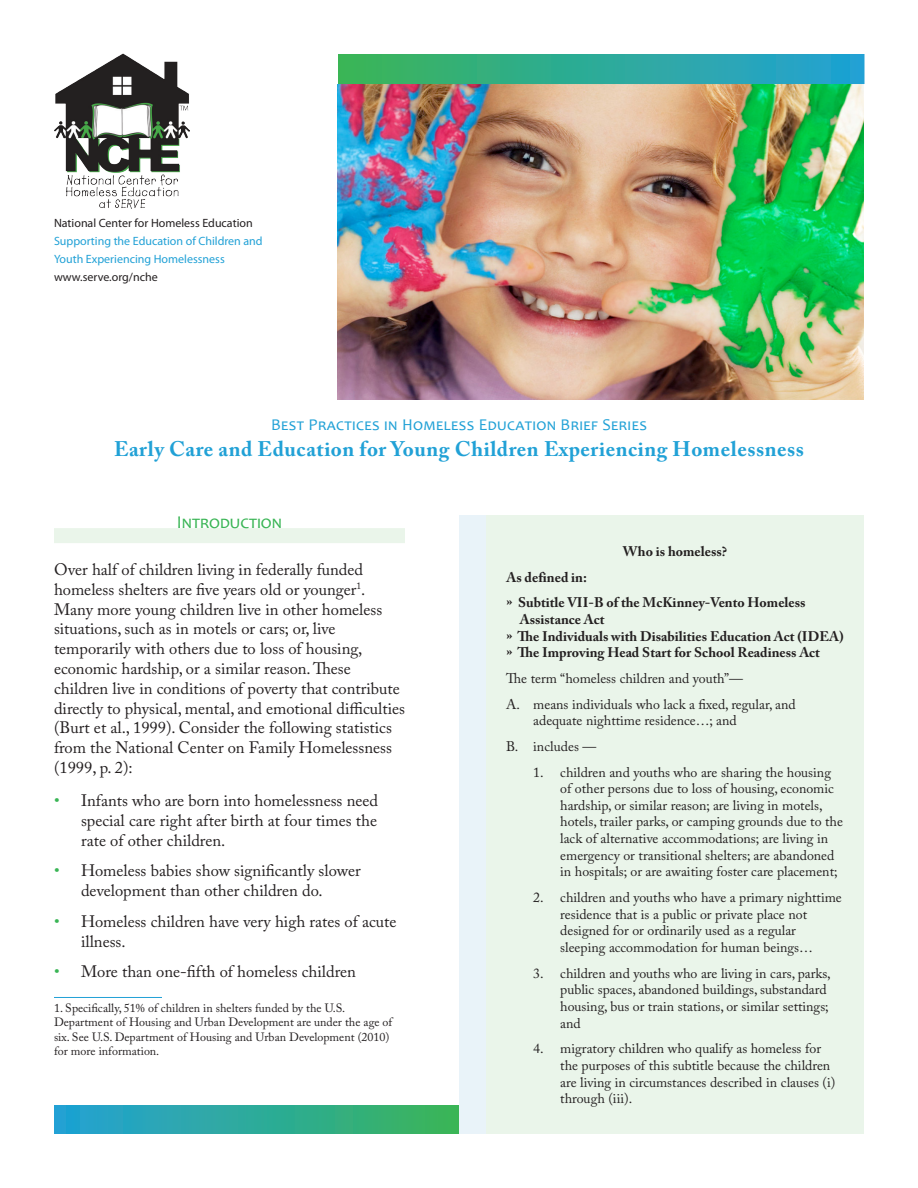
<style>
.page{position:relative;width:918px;height:1188px;background:#fff}
.page>*{position:absolute;margin:0;border:0;box-sizing:border-box;transform-origin:0 0}
.t1{font:700 21px "Adobe Caslon Pro";letter-spacing:.025em;color:#21a1d6}
.Section_Title{font:18px "Candara";color:#3ab555}
.t2{font:16.5px/19.8px "Adobe Caslon Pro";color:#231f20}
.t3{font:16.5px "Candara";letter-spacing:.025em;color:#21a1d6}
.t4{font:13.8px/16.6px "Adobe Caslon Pro";color:#231f20}
.t5{font:700 13.8px/16.6px "Adobe Caslon Pro";color:#231f20}
.Footnote{font:12px/14.4px "Adobe Caslon Pro";color:#231f20}
.t6{font:12px/18px "Myriad Pro";color:#21a1d6}
.t7{font:12px "Myriad Pro";color:#231f20}
.s1{color:#3ab555}
</style>
<div class="page">
<img style="left:338px;top:84px;width:526px;height:316px">
<div style="left:54px;top:1106px;width:405px;height:28px;background:linear-gradient(to right,#22a1d7,#3ab558)"></div>
<div style="left:459px;top:515px;width:27px;height:619px;background:#e9f3f9"></div>
<img style="left:54px;top:54px;width:135px;height:155px">
<div style="left:486px;top:515px;width:378px;height:619px;background:#eaf5ea"></div>
<div style="left:339px;top:55px;width:525px;height:28px;background:linear-gradient(to right,#3ab558,#22a1d7)"></div>
<div style="left:54px;top:528px;width:351px;height:15px;background:#eaf5ea"></div>
<hr style="left:54px;top:997px;width:108px;height:1px;background:#21a1d6">
<p class="t7" style="left:54px;top:216px;width:200px">National Center for Homeless Education</p>
<p class="t6" style="left:54px;top:232px;width:210px">Supporting the Education of Children and<br>Youth Experiencing Homelessness</p>
<p class="t7" style="left:54px;top:270px;width:105px">www.serve.org/nche</p>
<p class="t3" style="left:271px;top:415px;width:377px">Best Practices in Homeless Education Brief Series</p>
<h1 class="t1" style="left:114px;top:436px;width:691px">Early Care and Education for Young Children Experiencing Homelessness</h1>
<p class="Section_Title" style="left:177px;top:511px;width:107px">Introduction</p>
<p class="t2" style="left:54px;top:559px;width:353px">Over half of children living in federally funded homeless shelters are five years old or younger<sup>1</sup>.<br>Many more young children live in other homeless situations, such as in motels or cars; or, live temporarily with others due to loss of housing, economic hardship, or a similar reason. These children live in conditions of poverty that contribute directly to physical, mental, and emotional difficulties (Burt et al., 1999). Consider the following statistics from the National Center on Family Homelessness (1999, p. 2):</p>
<p class="t2" style="left:81px;top:791px;width:299px;text-align:justify;text-indent:-27px"><span class="s1">•</span> Infants who are born into homelessness need special care right after birth at four times the rate of other children.</p>
<p class="t2" style="left:81px;top:861px;width:281px;text-indent:-27px"><span class="s1">•</span> Homeless babies show significantly slower development than other children do.</p>
<p class="t2" style="left:81px;top:911px;width:317px;text-indent:-27px"><span class="s1">•</span> Homeless children have very high rates of acute illness.</p>
<p class="t2" style="left:54px;top:962px;width:304px"><span class="s1">•</span> More than one-fifth of homeless children</p>
<p class="Footnote" style="left:54px;top:1001px;width:340px">1. Specifically, 51% of children in shelters funded by the U.S.<br>Department of Housing and Urban Development are under the age of six. See U.S. Department of Housing and Urban Development (2010) for more information.</p>
<p class="t5" style="left:623px;top:543px;width:106px">Who is homeless?</p>
<p class="t5" style="left:506px;top:564px;width:301px;line-height:25.7px">As defined in:<br>» Subtitle VII-B of the McKinney-Vento Homeless</p>
<p class="t5" style="left:506px;top:611px;width:339px;text-indent:13px">Assistance Act<br>» The Individuals with Disabilities Education Act (IDEA) » The Improving Head Start for School Readiness Act</p>
<p class="t4" style="left:506px;top:665px;width:291px;line-height:25.7px">The term “homeless children and youth”—<br>A. means individuals who lack a fixed, regular, and</p>
<p class="t4" style="left:506px;top:708px;width:232px;line-height:25.7px;text-indent:27px">adequate nighttime residence…; and<br>B. includes —</p>
<p class="t4" style="left:560px;top:763px;width:284px;text-indent:-27px">1. children and youths who are sharing the housing of other persons due to loss of housing, economic hardship, or similar reason; are living in motels, hotels, trailer parks, or camping grounds due to the lack of alternative accommodations; are living in emergency or transitional shelters; are abandoned in hospitals; or are awaiting foster care placement;</p>
<p class="t4" style="left:560px;top:889px;width:283px;text-indent:-27px">2. children and youths who have a primary nighttime residence that is a public or private place not designed for or ordinarily used as a regular sleeping accommodation for human beings…</p>
<p class="t4" style="left:560px;top:965px;width:272px;text-indent:-27px">3. children and youths who are living in cars, parks, public spaces, abandoned buildings, substandard housing, bus or train stations, or similar settings; and</p>
<p class="t4" style="left:560px;top:1040px;width:277px;text-indent:-27px">4. migratory children who qualify as homeless for the purposes of this subtitle because the children are living in circumstances described in clauses (i) through (iii).</p>
</div>
